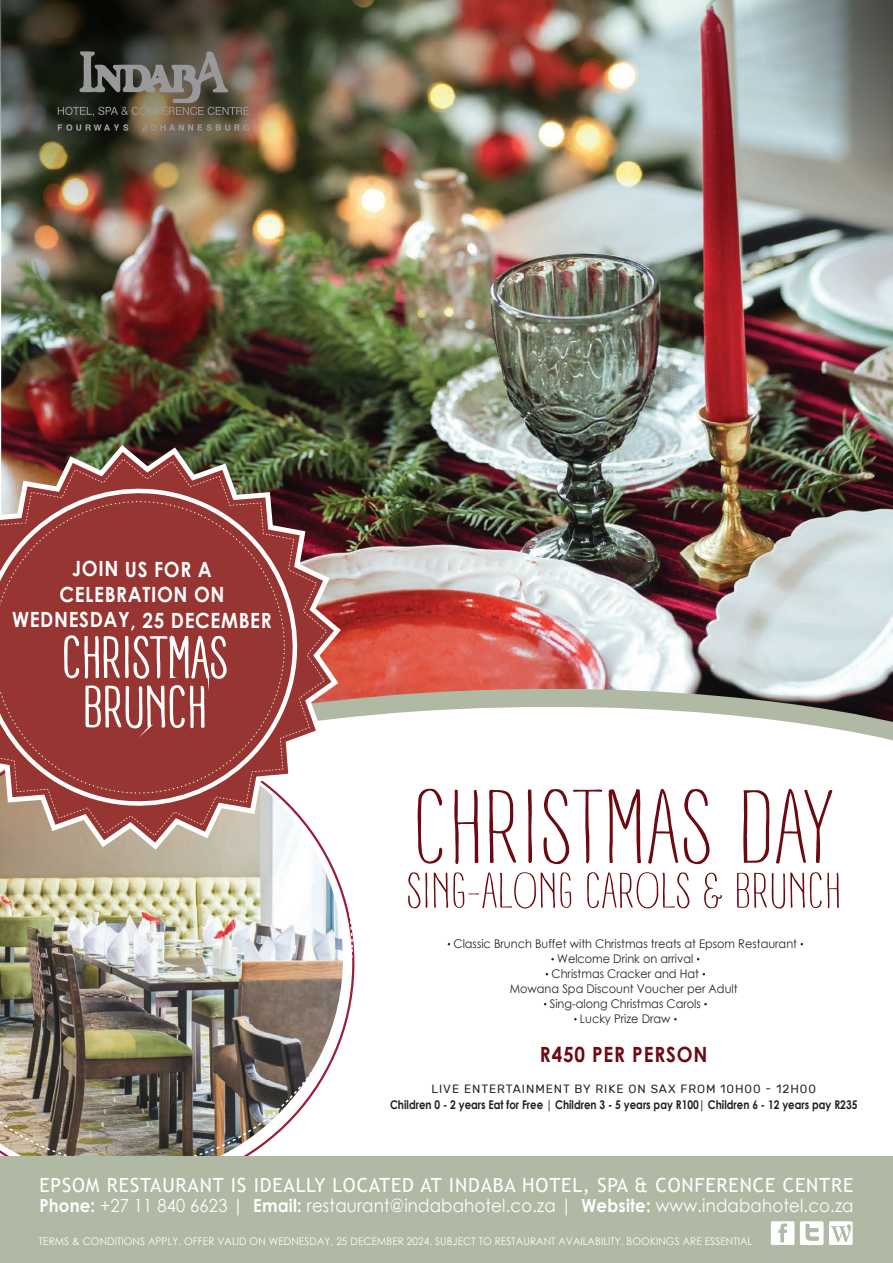
<style>
.page{position:relative;width:893px;height:1263px;background:#fff}
.page>*{position:absolute;margin:0;border:0;box-sizing:border-box;transform-origin:0 0}
.t1{font:100.5px "ADAYWITHOUTSUN";letter-spacing:.025em;color:#6b0a10;scale:1.5 1}
.t2{font:55.5px/49.5px "ADAYWITHOUTSUN";letter-spacing:.025em;color:#fff;text-align:center;scale:1.5 1}
.t3{font:48px "ADAYWITHOUTSUN";letter-spacing:.025em;color:#6b0a10;scale:1.5 1}
.t4{font:700 21px/25.5px "Century Gothic";letter-spacing:.03em;color:#fff;text-align:center;scale:.9 1}
.t5{font:700 21px "Century Gothic";letter-spacing:.045em;color:#6b0a10;scale:.9 1}
.t6{font:19.5px "Trebuchet MS";letter-spacing:.045em;color:#fff}
.t7{font:18px "Century Gothic";letter-spacing:.01em;color:#fff;scale:.92 1}
.t8{font:12px/15px "Century Gothic";color:#252626;text-align:center;scale:.94 1}
.t9{font:700 12px "Century Gothic";color:#231f20;scale:.85 1}
.t10{font:12px "Rubik";letter-spacing:.08em;color:#252626}
.t11{font:10.5px "Century Gothic";letter-spacing:.01em;color:#fff;scale:.95 1}
.s1{font-weight:700}
</style>
<div class="page">
<img style="left:1px;top:0;width:892px;height:678px">
<svg style="left:341px;top:678px;width:552px;height:63px"></svg>
<img style="left:0;top:723px;width:354px;height:434px">
<img style="left:0;top:445px;width:341px;height:405px">
<img style="left:0;top:452px;width:334px;height:391px">
<img style="left:0;top:458px;width:328px;height:379px">
<svg style="left:0;top:469px;width:317px;height:356px"></svg>
<svg style="left:0;top:473px;width:313px;height:349px"></svg>
<svg style="left:0;top:481px;width:305px;height:332px;background:#a04e4b"></svg>
<div style="left:0;top:1157px;width:893px;height:106px;background:#b0b9a4"></div>
<svg style="left:63px;top:586px;width:164px;height:290px;background:#a85e59"></svg>
<img style="left:0;top:0;width:350px;height:224px">
<svg style="left:58px;top:124px;width:70px;height:7px"></svg>
<svg style="left:142px;top:124px;width:107px;height:7px"></svg>
<svg style="left:58px;top:51px;width:191px;height:65px;background:#5c584e"></svg>
<svg style="left:771px;top:1221px;width:23px;height:24px"></svg>
<svg style="left:800px;top:1221px;width:53px;height:24px"></svg>
<svg style="left:747px;top:0;width:146px;height:224px;background:#98a2a0"></svg>
<h3 class="t4" style="left:12px;top:555px;width:290px">JOIN US FOR A<br>CELEBRATION ON<br>WEDNESDAY, 25 DECEMBER</h3>
<h2 class="t2" style="left:63px;top:633px;width:110px">CHRISTMAS<br>BRUNCH</h2>
<h1 class="t1" style="left:415px;top:769px;width:280px">CHRISTMAS DAY</h1>
<h3 class="t3" style="left:407px;top:863px;width:290px">SING-ALONG CAROLS &amp; BRUNCH</h3>
<p class="t8" style="left:447px;top:936px;width:380px">. Classic Brunch Buffet with Christmas treats at Epsom Restaurant . . Welcome Drink on arrival .<br>. Christmas Cracker and Hat .<br>Mowana Spa Discount Voucher per Adult<br>. Sing-along Christmas Carols .<br>. Lucky Prize Draw .</p>
<h3 class="t5" style="left:540px;top:1038px;width:188px">R450 PER PERSON</h3>
<p class="t10" style="left:431px;top:1082px;width:386px">LIVE ENTERTAINMENT BY RIKE ON SAX FROM 10H00 - 12H00</p>
<p class="t9" style="left:390px;top:1096px;width:551px">Children 0 - 2 years Eat for Free | Children 3 - 5 years pay R100| Children 6 - 12 years pay R235</p>
<h3 class="t6" style="left:40px;top:1173px;width:815px">EPSOM RESTAURANT IS IDEALLY LOCATED AT INDABA HOTEL, SPA &amp; CONFERENCE CENTRE</h3>
<h3 class="t7" style="left:39px;top:1192px;width:886px"><span class="s1">Phone:</span> +27 11 840 6623 | <span class="s1">Email:</span> restaurant@indabahotel.co.za | <span class="s1">Website:</span> www.indabahotel.co.za</h3>
<p class="t11" style="left:39px;top:1233px;width:752px">TERMS &amp; CONDITIONS APPLY. OFFER VALID ON WEDNESDAY, 25 DECEMBER 2024. SUBJECT TO RESTAURANT AVAILABILITY. BOOKINGS ARE ESSENTIAL</p>
</div>
